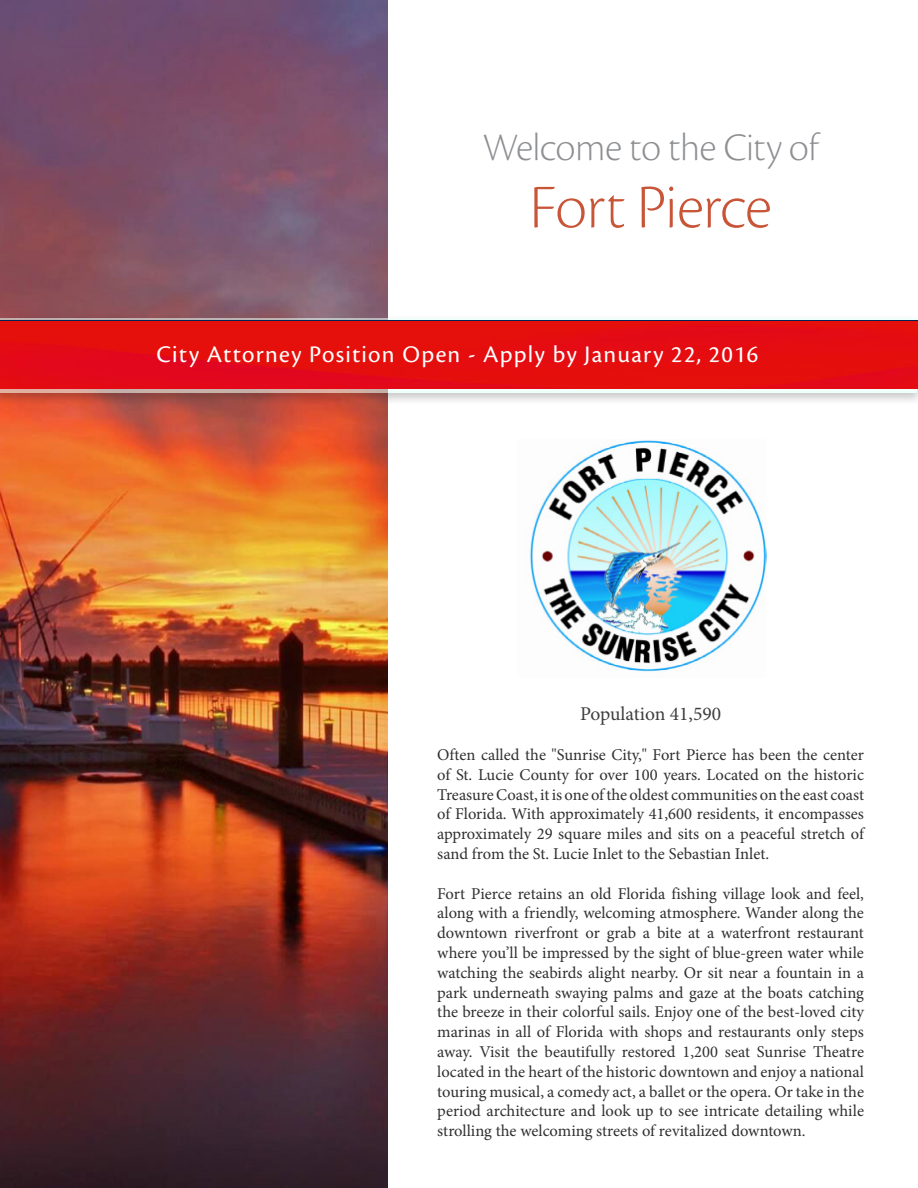
<style>
.page{position:relative;width:918px;height:1188px;background:#fff}
.page>*{position:absolute;margin:0;border:0;box-sizing:border-box;transform-origin:0 0}
.Titles{font:64.5px "Cronos Pro Lt Disp";letter-spacing:-.005em;color:#c85538}
.Titles-2{font:40.5px "Cronos Pro Lt Disp";color:#8d8f92}
.t1{font:24.75px "Cronos Pro";letter-spacing:.05em;color:#fff}
.main_pragraph{font:19.5px "Minion Pro";color:#3e3e3f}
.main_pragraph-2{font:16.5px/19.8px "Minion Pro";color:#312f30;text-align:justify}
</style>
<div class="page">
<img style="left:529px;top:440px;width:238px;height:232px">
<img style="left:0;top:0;width:388px;height:1188px">
<div style="left:0;top:314px;width:918px;height:92px;background:#231f20;opacity:.42"></div>
<svg style="left:0;top:318px;width:917px;height:75px"></svg>
<div style="left:0;top:321px;width:918px;height:67px;background:linear-gradient(to right,#e40c12,#e50d0f)"></div>
<p class="Titles-2" style="left:483px;top:124px;width:337px">Welcome to the City of</p>
<p class="Titles" style="left:530px;top:170px;width:243px">Fort Pierce</p>
<p class="t1" style="left:157px;top:340px;width:603px">City Attorney Position Open - Apply by January 22, 2016</p>
<p class="main_pragraph" style="left:580px;top:701px;width:143px">Population 41,590</p>
<p class="main_pragraph-2" style="left:437px;top:745px;width:428px">Often called the "Sunrise City," Fort Pierce has been the center of St. Lucie County for over 100 years. Located on the historic Treasure Coast, it is one of the oldest communities on the east coast of Florida. With approximately 41,600 residents, it encompasses approximately 29 square miles and sits on a peaceful stretch of sand from the St. Lucie Inlet to the Sebastian Inlet.</p>
<p class="main_pragraph-2" style="left:437px;top:883px;width:428px">Fort Pierce retains an old Florida fishing village look and feel, along with a friendly, welcoming atmosphere. Wander along the downtown riverfront or grab a bite at a waterfront restaurant where you’ll be impressed by the sight of blue-green water while watching the seabirds alight nearby. Or sit near a fountain in a park underneath swaying palms and gaze at the boats catching the breeze in their colorful sails. Enjoy one of the best-loved city marinas in all of Florida with shops and restaurants only steps away. Visit the beautifully restored 1,200 seat Sunrise Theatre located in the heart of the historic downtown and enjoy a national touring musical, a comedy act, a ballet or the opera. Or take in the period architecture and look up to see intricate detailing while strolling the welcoming streets of revitalized downtown.</p>
</div>
